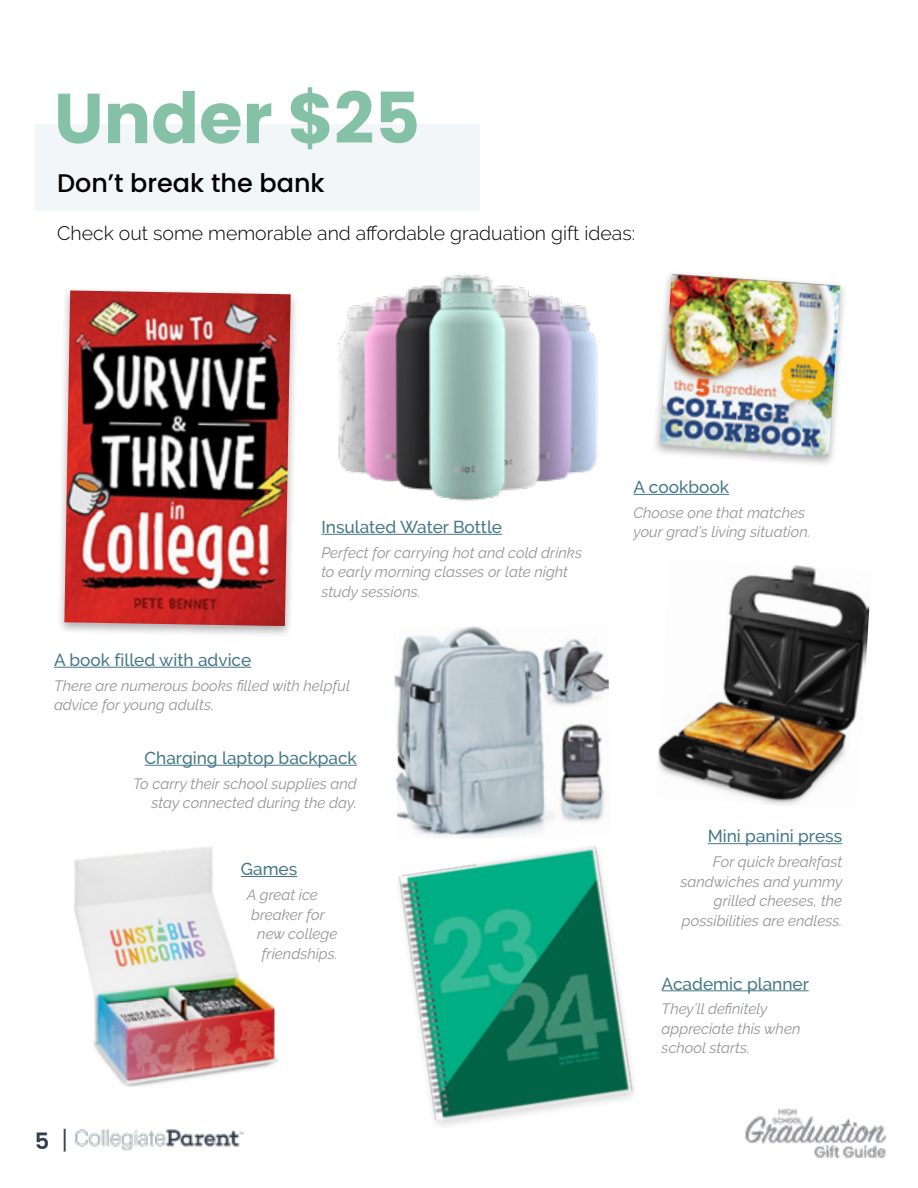
<style>
.page{position:relative;width:918px;height:1188px;background:#fff}
.page>*{position:absolute;margin:0;border:0;box-sizing:border-box;transform-origin:0 0}
.t1{font:700 70.5px "Poppins";color:#85c1a7}
.t2{font:500 25.5px "Poppins";color:#000}
.t3{font:600 22.5px "Poppins";color:#2e3c4f}
.t4{font:300 19.5px "Raleway";color:#000}
.t5{font:500 17.25px "Raleway";color:#467887}
.t6{font:italic 15px/19.5px "Raleway";color:#939598}
.s1{font-weight:300;font-size:25.5px}
</style>
<div class="page">
<img style="left:75px;top:1129px;width:168px;height:22px">
<img style="left:745px;top:1108px;width:142px;height:50px">
<div style="left:35px;top:125px;width:445px;height:86px;background:#f3f6f9"></div>
<img style="left:394px;top:626px;width:215px;height:212px">
<div style="left:56px;top:287px;width:243px;height:352px;background:#000;opacity:.32"></div>
<img style="left:64px;top:290px;width:227px;height:336px">
<hr style="left:633px;top:494px;width:96px;height:1px;background:#467887">
<hr style="left:144px;top:765px;width:213px;height:1px;background:#467887">
<hr style="left:54px;top:667px;width:197px;height:1px;background:#467887">
<img style="left:74px;top:846px;width:204px;height:241px">
<img style="left:398px;top:846px;width:236px;height:279px">
<hr style="left:662px;top:990px;width:147px;height:1px;background:#467887">
<div style="left:652px;top:269px;width:196px;height:198px;background:#000;opacity:.32"></div>
<img style="left:660px;top:274px;width:180px;height:183px">
<hr style="left:241px;top:876px;width:56px;height:1px;background:#467887">
<img style="left:658px;top:565px;width:212px;height:241px">
<hr style="left:708px;top:843px;width:134px;height:1px;background:#467887">
<img style="left:338px;top:274px;width:260px;height:227px">
<hr style="left:321px;top:534px;width:181px;height:1px;background:#467887">
<h1 class="t1" style="left:54px;top:78px;width:368px">Under $25</h1>
<h2 class="t2" style="left:57px;top:168px;width:269px">Don’t break the bank</h2>
<h3 class="t4" style="left:57px;top:222px;width:580px">Check out some memorable and affordable graduation gift ideas:</h3>
<p class="t5" style="left:321px;top:517px;width:182px">Insulated Water Bottle</p>
<p class="t6" style="left:321px;top:543px;width:262px">Perfect for carrying hot and cold drinks to early morning classes or late night study sessions.</p>
<p class="t5" style="left:54px;top:650px;width:199px">A book filled with advice</p>
<p class="t6" style="left:54px;top:676px;width:298px">There are numerous books filled with helpful advice for young adults.</p>
<p class="t5" style="left:144px;top:748px;width:214px">Charging laptop backpack</p>
<p class="t6" style="left:133px;top:774px;width:225px;text-align:right">To carry their school supplies and stay connected during the day.</p>
<h3 class="t3" style="left:35px;top:1128px;width:35px">5 <span class="s1">|</span></h3>
<p class="t5" style="left:241px;top:859px;width:58px">Games</p>
<p class="t6" style="left:247px;top:885px;width:73px">A great ice</p>
<p class="t6" style="left:251px;top:905px;width:75px">breaker for</p>
<p class="t6" style="left:257px;top:924px;width:82px">new college</p>
<p class="t6" style="left:262px;top:944px;width:77px">friendships.</p>
<p class="t5" style="left:633px;top:477px;width:97px">A cookbook</p>
<p class="t6" style="left:633px;top:503px;width:179px">Choose one that matches your grad’s living situation.</p>
<p class="t5" style="left:708px;top:826px;width:136px">Mini panini press</p>
<p class="t6" style="left:681px;top:852px;width:163px;text-align:right">For quick breakfast sandwiches and yummy grilled cheeses, the possibilities are endless.</p>
<p class="t5" style="left:662px;top:973px;width:149px">Academic planner</p>
<p class="t6" style="left:662px;top:999px;width:140px">They’ll definitely appreciate this when school starts.</p>
</div>
